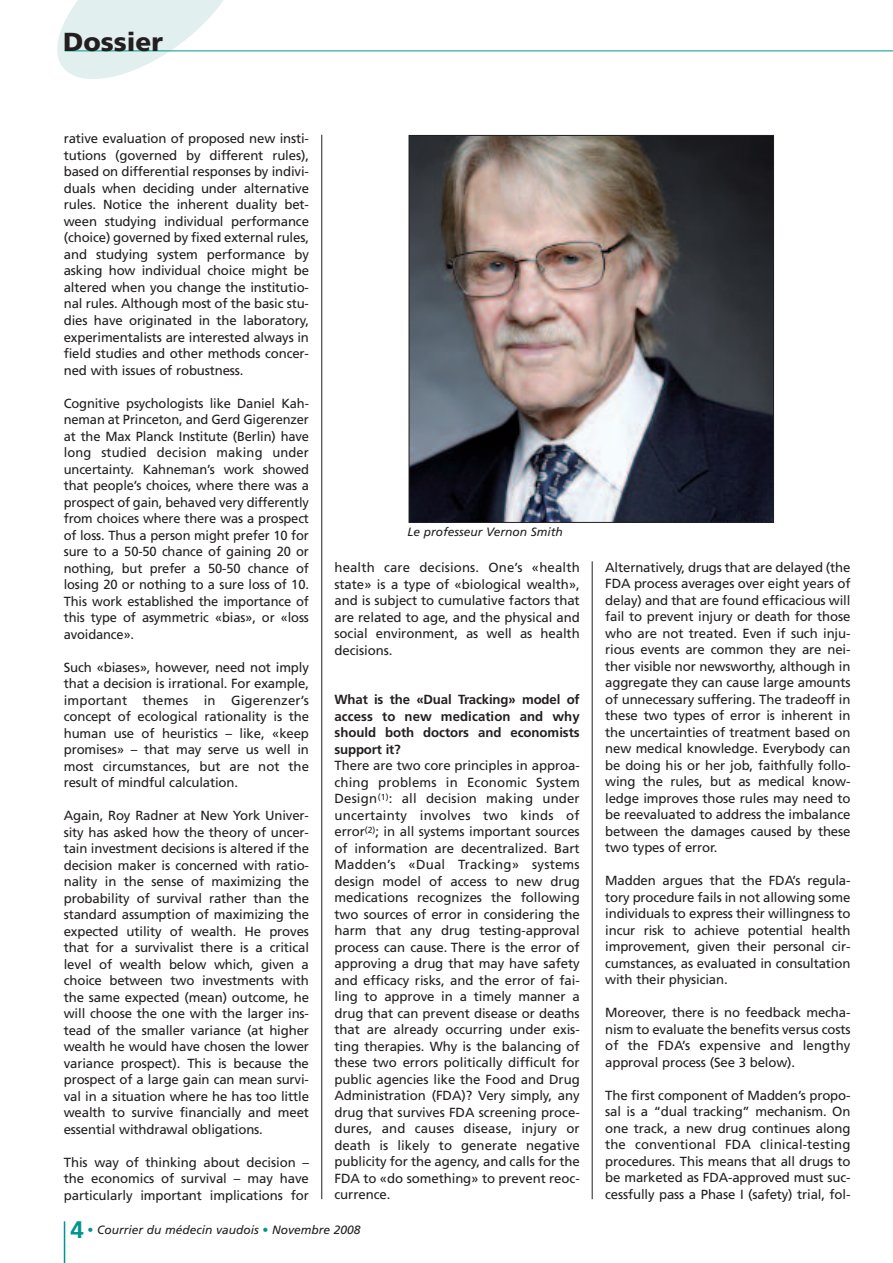
<style>
.page{position:relative;width:893px;height:1263px;background:#fff}
.page>*{position:absolute;margin:0;border:0;box-sizing:border-box;transform-origin:0 0}
.t1{font:900 26.1px "Frutiger";color:#231f20}
.t2{font:13.2px/16.5px "Frutiger";letter-spacing:-.01em;color:#231f20;text-align:justify}
.t3{font:700 13.2px/16.5px "Frutiger";letter-spacing:-.005em;color:#231f20;text-align:justify}
.t4{font:italic 12px "Frutiger";color:#231f20}
.s1{font-weight:700;font-style:normal;font-size:24px;color:#00958e}
.s2{font-weight:700;font-style:normal;color:#00958e}
</style>
<div class="page">
<hr style="left:321px;top:135px;width:1px;height:1064px;background:#231f20">
<hr style="left:592px;top:561px;width:1px;height:638px;background:#231f20">
<svg style="left:57px;top:0;width:198px;height:79px"></svg>
<hr style="left:65px;top:50px;width:828px;height:1px;background:#00958e">
<img style="left:411px;top:137px;width:361px;height:384px">
<div style="left:409px;top:135px;width:365px;height:388px;border:1px solid #231f20"></div>
<hr style="left:64px;top:1221px;width:1px;height:42px;background:#00958e">
<h1 class="t1" style="left:63px;top:31px;width:102px">Dossier</h1>
<p class="t2" style="left:64px;top:132px;width:247px">rative evaluation of proposed new insti&shy;tutions (governed by different rules), based on differential responses by indivi&shy;duals when deciding under alternative rules. Notice the inherent duality bet&shy;ween studying individual performance (choice) governed by fixed external rules, and studying system performance by asking how individual choice might be altered when you change the institutio&shy;nal rules. Although most of the basic stu&shy;dies have originated in the laboratory, experimentalists are interested always in field studies and other methods concer&shy;ned with issues of robustness.</p>
<p class="t2" style="left:64px;top:396px;width:247px">Cognitive psychologists like Daniel Kah&shy;neman at Princeton, and Gerd Gigerenzer at the Max Planck Institute (Berlin) have long studied decision making under uncertainty. Kahneman’s work showed that people’s choices, where there was a prospect of gain, behaved very differently from choices where there was a prospect of loss. Thus a person might prefer 10 for sure to a 50-50 chance of gaining 20 or nothing, but prefer a 50-50 chance of losing 20 or nothing to a sure loss of 10.<br>This work established the importance of this type of asymmetric «bias», or «loss avoidance».</p>
<p class="t2" style="left:64px;top:660px;width:247px">Such «biases», however, need not imply that a decision is irrational. For example, important themes in Gigerenzer’s concept of ecological rationality is the human use of heuristics – like, «keep promises» – that may serve us well in most circumstances, but are not the result of mindful calculation.</p>
<p class="t2" style="left:64px;top:808px;width:247px">Again, Roy Radner at New York Univer&shy;sity has asked how the theory of uncer&shy;tain investment decisions is altered if the decision maker is concerned with ratio&shy;nality in the sense of maximizing the probability of survival rather than the standard assumption of maximizing the expected utility of wealth. He proves that for a survivalist there is a critical level of wealth below which, given a choice between two investments with the same expected (mean) outcome, he will choose the one with the larger ins&shy;tead of the smaller variance (at higher wealth he would have chosen the lower variance prospect). This is because the prospect of a large gain can mean survi&shy;val in a situation where he has too little wealth to survive financially and meet essential withdrawal obligations.</p>
<p class="t2" style="left:64px;top:1155px;width:247px">This way of thinking about decision – the economics of survival – may have particularly important implications for</p>
<p class="t4" style="left:407px;top:527px;width:157px">Le professeur Vernon Smith</p>
<p class="t2" style="left:334px;top:560px;width:247px">health care decisions. One’s «health state» is a type of «biological wealth», and is subject to cumulative factors that are related to age, and the physical and social environment, as well as health decisions.</p>
<p class="t3" style="left:334px;top:692px;width:247px">What is the «Dual Tracking» model of access to new medication and why should both doctors and economists support it?</p>
<p class="t2" style="left:334px;top:758px;width:247px">There are two core principles in approa&shy;ching problems in Economic System Design<sup>(1)</sup>: all decision making under uncertainty involves two kinds of error<sup>(2)</sup>; in all systems important sources of information are decentralized. Bart Madden’s «Dual Tracking» systems design model of access to new drug medications recognizes the following two sources of error in considering the harm that any drug testing-approval process can cause. There is the error of approving a drug that may have safety and efficacy risks, and the error of fai&shy;ling to approve in a timely manner a drug that can prevent disease or deaths that are already occurring under exis&shy;ting therapies. Why is the balancing of these two errors politically difficult for public agencies like the Food and Drug Administration (FDA)? Very simply, any drug that survives FDA screening proce&shy;dures, and causes disease, injury or death is likely to generate negative publicity for the agency, and calls for the FDA to «do something» to prevent reoc&shy;currence.</p>
<p class="t4" style="left:70px;top:1225px;width:292px"><span class="s1">4</span> <span class="s2">•</span> Courrier du médecin vaudois <span class="s2">•</span> Novembre 2008</p>
<p class="t2" style="left:605px;top:560px;width:247px">Alternatively, drugs that are delayed (the FDA process averages over eight years of delay) and that are found efficacious will fail to prevent injury or death for those who are not treated. Even if such inju&shy;rious events are common they are nei&shy;ther visible nor newsworthy, although in aggregate they can cause large amounts of unnecessary suffering. The tradeoff in these two types of error is inherent in the uncertainties of treatment based on new medical knowledge. Everybody can be doing his or her job, faithfully follo&shy;wing the rules, but as medical know&shy;ledge improves those rules may need to be reevaluated to address the imbalance between the damages caused by these two types of error.</p>
<p class="t2" style="left:605px;top:874px;width:247px">Madden argues that the FDA’s regula&shy;tory procedure fails in not allowing some individuals to express their willingness to incur risk to achieve potential health improvement, given their personal cir&shy;cumstances, as evaluated in consultation with their physician.</p>
<p class="t2" style="left:605px;top:1006px;width:247px">Moreover, there is no feedback mecha&shy;nism to evaluate the benefits versus costs of the FDA’s expensive and lengthy approval process (See 3 below).</p>
<p class="t2" style="left:605px;top:1088px;width:247px">The first component of Madden’s propo&shy;sal is a “dual tracking” mechanism. On one track, a new drug continues along the conventional FDA clinical-testing procedures. This means that all drugs to be marketed as FDA-approved must suc&shy;cessfully pass a Phase I (safety) trial, fol-</p>
</div>
